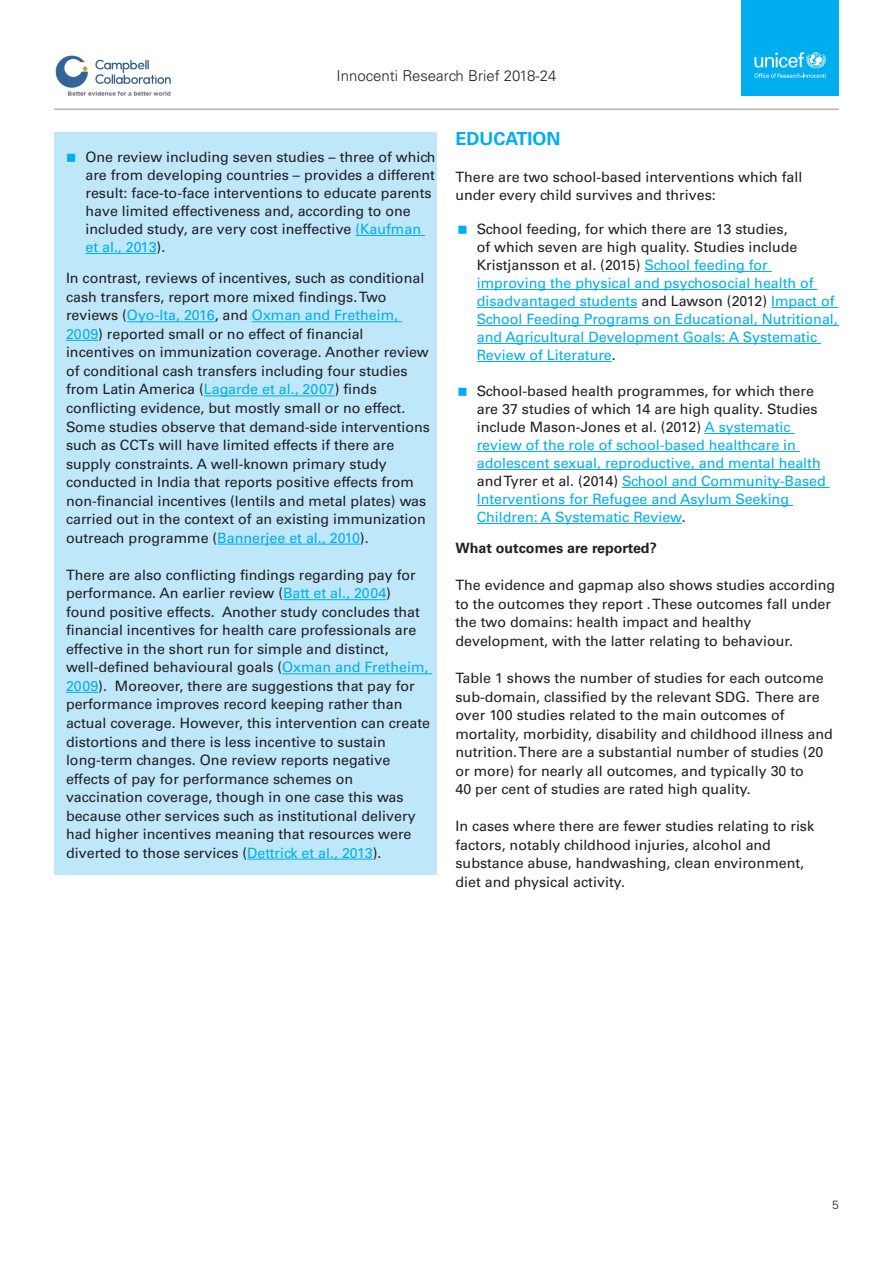
<style>
.page{position:relative;width:893px;height:1263px;background:#fff}
.page>*{position:absolute;margin:0;border:0;box-sizing:border-box;transform-origin:0 0}
.Body{font:700 18px "Univers LT Std";color:#00aeef}
.t1{font:300 15px "Univers LT Std";color:#231f20}
.Body-2{font:14.25px/18.6px "Univers LT Std";color:#231f20}
.t2{font:14.25px/18px "Univers LT Std";color:#00aeef}
.Body-3{font:700 14.25px "Univers LT Std";color:#231f20}
.t3{font:300 12px "Univers LT Std";color:#231f20}
.s1{color:#00aeef}
.s2{color:#231f20}
</style>
<div class="page">
<div style="left:741px;top:0;width:98px;height:96px;background:#00aeef"></div>
<svg style="left:754px;top:52px;width:72px;height:26px"></svg>
<hr style="left:54px;top:109px;width:785px;height:1px;background:#b2b3b7">
<img style="left:55px;top:55px;width:116px;height:41px">
<div style="left:54px;top:132px;width:383px;height:742px;background:#bee7fa"></div>
<hr style="left:355px;top:235px;width:70px;height:1px;background:#00aeef">
<hr style="left:86px;top:253px;width:71px;height:1px;background:#00aeef">
<hr style="left:127px;top:321px;width:88px;height:1px;background:#00aeef">
<hr style="left:252px;top:321px;width:150px;height:1px;background:#00aeef">
<hr style="left:66px;top:340px;width:32px;height:1px;background:#00aeef">
<hr style="left:204px;top:395px;width:131px;height:1px;background:#00aeef">
<hr style="left:217px;top:544px;width:143px;height:1px;background:#00aeef">
<hr style="left:283px;top:599px;width:103px;height:1px;background:#00aeef">
<hr style="left:282px;top:673px;width:150px;height:1px;background:#00aeef">
<hr style="left:66px;top:692px;width:32px;height:1px;background:#00aeef">
<hr style="left:247px;top:859px;width:126px;height:1px;background:#00aeef">
<hr style="left:644px;top:271px;width:128px;height:1px;background:#00aeef">
<hr style="left:477px;top:289px;width:341px;height:1px;background:#00aeef">
<hr style="left:477px;top:307px;width:160px;height:1px;background:#00aeef">
<hr style="left:771px;top:307px;width:67px;height:1px;background:#00aeef">
<hr style="left:477px;top:325px;width:362px;height:1px;background:#00aeef">
<hr style="left:477px;top:343px;width:344px;height:1px;background:#00aeef">
<hr style="left:477px;top:361px;width:135px;height:1px;background:#00aeef">
<hr style="left:704px;top:433px;width:91px;height:1px;background:#00aeef">
<hr style="left:477px;top:451px;width:323px;height:1px;background:#00aeef">
<hr style="left:477px;top:469px;width:344px;height:1px;background:#00aeef">
<hr style="left:622px;top:487px;width:208px;height:1px;background:#00aeef">
<hr style="left:477px;top:505px;width:316px;height:1px;background:#00aeef">
<hr style="left:477px;top:523px;width:205px;height:1px;background:#00aeef">
<p class="t1" style="left:337px;top:67px;width:221px">Innocenti Research Brief 2018-24</p>
<p class="Body-2" style="left:86px;top:148px;width:352px;line-height:18px">One review including seven studies – three of which are from developing countries – provides a different result: face-to-face interventions to educate parents have limited effectiveness and, according to one included study, are very cost ineffective <span class="s1">(Kaufman et al., 2013</span>).</p>
<p class="Body-2" style="left:66px;top:269px;width:365px">In contrast, reviews of incentives, such as conditional cash transfers, report more mixed findings. Two reviews (<span class="s1">Oyo-Ita, 2016</span>, and <span class="s1">Oxman and Fretheim, 2009</span>) reported small or no effect of financial incentives on immunization coverage. Another review of conditional cash transfers including four studies from Latin America (<span class="s1">Lagarde et al., 2007</span>) finds conflicting evidence, but mostly small or no effect.<br>Some studies observe that demand-side interventions such as CCTs will have limited effects if there are supply constraints. A well-known primary study conducted in India that reports positive effects from non-financial incentives (lentils and metal plates) was carried out in the context of an existing immunization outreach programme (<span class="s1">Bannerjee et al., 2010</span>).</p>
<p class="Body-2" style="left:66px;top:565px;width:365px">There are also conflicting findings regarding pay for performance. An earlier review (<span class="s1">Batt et al., 2004</span>) found positive effects. Another study concludes that financial incentives for health care professionals are effective in the short run for simple and distinct, well-defined behavioural goals (<span class="s1">Oxman and Fretheim, 2009</span>). Moreover, there are suggestions that pay for performance improves record keeping rather than actual coverage. However, this intervention can create distortions and there is less incentive to sustain long-term changes. One review reports negative effects of pay for performance schemes on vaccination coverage, though in one case this was because other services such as institutional delivery had higher incentives meaning that resources were diverted to those services (<span class="s1">Dettrick et al., 2013</span>).</p>
<p class="Body" style="left:455px;top:128px;width:107px">EDUCATION</p>
<p class="Body-2" style="left:455px;top:168px;width:348px">There are two school-based interventions which fall under every child survives and thrives:</p>
<p class="t2" style="left:477px;top:220px;width:363px"><span class="s2">School feeding, for which there are 13 studies,<br>of which seven are high quality. Studies include Kristjansson et al. (2015)</span> School feeding for improving the physical and psychosocial health of disadvantaged students <span class="s2">and Lawson (2012)</span> Impact of School Feeding Programs on Educational, Nutritional, and Agricultural Development Goals: A Systematic Review of Literature<span class="s2">.</span></p>
<p class="t2" style="left:477px;top:382px;width:350px"><span class="s2">School-based health programmes, for which there are 37 studies of which 14 are high quality. Studies include Mason-Jones et al. (2012)</span> A systematic review of the role of school-based healthcare in adolescent sexual, reproductive, and mental health <span class="s2">and Tyrer et al. (2014)</span> School and Community-Based Interventions for Refugee and Asylum Seeking Children: A Systematic Review<span class="s2">.</span></p>
<p class="Body-3" style="left:455px;top:540px;width:203px">What outcomes are reported?</p>
<p class="Body-2" style="left:455px;top:576px;width:381px">The evidence and gapmap also shows studies according to the outcomes they report . These outcomes fall under the two domains: health impact and healthy development, with the latter relating to behaviour.</p>
<p class="Body-2" style="left:455px;top:669px;width:379px">Table 1 shows the number of studies for each outcome sub-domain, classified by the relevant SDG. There are over 100 studies related to the main outcomes of mortality, morbidity, disability and childhood illness and nutrition. There are a substantial number of studies (20 or more) for nearly all outcomes, and typically 30 to<br>40 per cent of studies are rated high quality.</p>
<p class="Body-2" style="left:455px;top:817px;width:360px">In cases where there are fewer studies relating to risk factors, notably childhood injuries, alcohol and substance abuse, handwashing, clean environment, diet and physical activity.</p>
<p class="t3" style="left:832px;top:1197px;width:8px">5</p>
</div>
